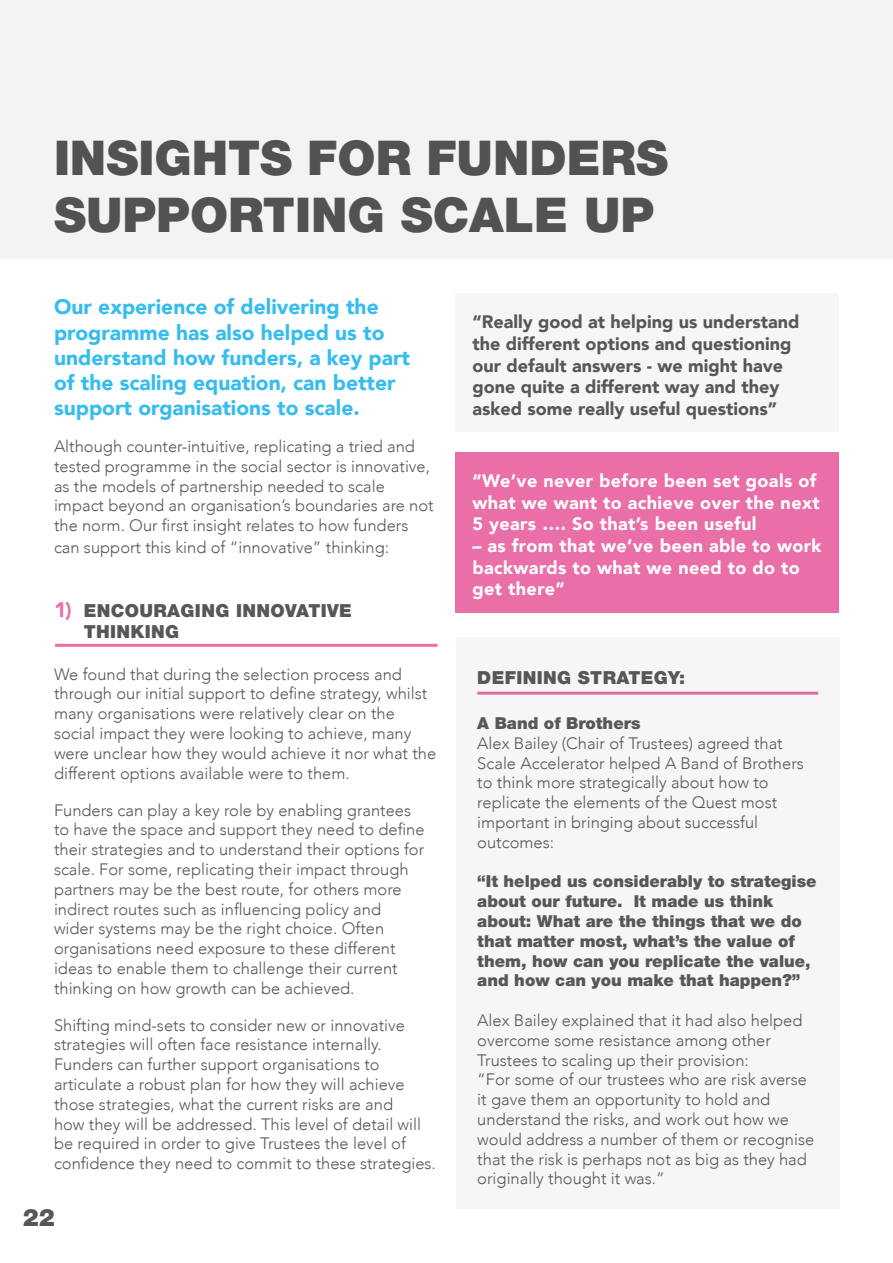
<style>
.page{position:relative;width:893px;height:1263px;background:#fff}
.page>*{position:absolute;margin:0;border:0;box-sizing:border-box;transform-origin:0 0}
.t1{font:900 48px/57.6px "Helvetica Neue LT Std";color:#575756}
.t2{font:900 24px "Helvetica Neue LT Std";color:#575756}
.t3{font:900 21px/25.2px "Avenir";color:#36bcee}
.t4{font:900 18px/21.6px "Avenir";color:#575756}
.t5{font:900 18px/21.6px "Avenir";letter-spacing:.02em;color:#fff}
.t6{font:900 18px/21.6px "Helvetica Neue LT Std";letter-spacing:.02em;color:#575756}
.t7{font:300 16.5px/19.8px "Avenir";color:#575756}
.t8{font:900 16.5px/19.8px "Helvetica Neue LT Std";color:#575756}
.s1{font-family:"Avenir";font-size:21px;color:#ea6ea7}
</style>
<div class="page">
<div style="left:455px;top:293px;width:384px;height:139px;background:#f6f6f6"></div>
<div style="left:455px;top:452px;width:384px;height:160px;background:#ea6ea7"></div>
<hr style="left:55px;top:644px;width:382px;height:3px;background:#ea6ea7">
<div style="left:456px;top:637px;width:383px;height:572px;background:#f6f6f6"></div>
<hr style="left:477px;top:692px;width:341px;height:3px;background:#ea6ea7">
<div style="left:0;top:0;width:893px;height:259px;background:#f3f3f3"></div>
<h1 class="t1" style="left:54px;top:128px;width:616px">INSIGHTS FOR FUNDERS<br>SUPPORTING SCALE UP</h1>
<p class="t3" style="left:54px;top:294px;width:358px">Our experience of delivering the programme has also helped us to understand how funders, a key part of the scaling equation, can better support organisations to scale.</p>
<p class="t7" style="left:54px;top:436px;width:381px">Although counter-intuitive, replicating a tried and tested programme in the social sector is innovative, as the models of partnership needed to scale impact beyond an organisation’s boundaries are not the norm. Our first insight relates to how funders</p>
<p class="t7" style="left:54px;top:537px;width:337px">can support this kind of “innovative” thinking:</p>
<p class="t6" style="left:84px;top:599px;width:270px;text-indent:-30px"><span class="s1">1)</span> ENCOURAGING INNOVATIVE<br>THINKING</p>
<p class="t7" style="left:54px;top:664px;width:384px">We found that during the selection process and through our initial support to define strategy, whilst many organisations were relatively clear on the social impact they were looking to achieve, many were unclear how they would achieve it nor what the different options available were to them.</p>
<p class="t7" style="left:54px;top:800px;width:372px">Funders can play a key role by enabling grantees to have the space and support they need to define their strategies and to understand their options for scale. For some, replicating their impact through partners may be the best route, for others more indirect routes such as influencing policy and wider systems may be the right choice. Often organisations need exposure to these different ideas to enable them to challenge their current thinking on how growth can be achieved.</p>
<p class="t7" style="left:54px;top:1015px;width:383px">Shifting mind-sets to consider new or innovative strategies will often face resistance internally.<br>Funders can further support organisations to articulate a robust plan for how they will achieve those strategies, what the current risks are and<br>how they will be addressed. This level of detail will be required in order to give Trustees the level of confidence they need to commit to these strategies.</p>
<h2 class="t2" style="left:23px;top:1203px;width:34px">22</h2>
<p class="t4" style="left:472px;top:311px;width:329px">“Really good at helping us understand the different options and questioning our default answers - we might have gone quite a different way and they asked some really useful questions”</p>
<p class="t5" style="left:472px;top:470px;width:349px">“We’ve never before been set goals of what we want to achieve over the next<br>5 years …. So that’s been useful</p>
<p class="t5" style="left:472px;top:534px;width:350px">– as from that we’ve been able to work backwards to what we need to do to get there”</p>
<p class="t6" style="left:477px;top:666px;width:209px">DEFINING STRATEGY:</p>
<p class="t8" style="left:477px;top:713px;width:165px">A Band of Brothers</p>
<p class="t7" style="left:477px;top:733px;width:328px">Alex Bailey (Chair of Trustees) agreed that Scale Accelerator helped A Band of Brothers to think more strategically about how to replicate the elements of the Quest most important in bringing about successful outcomes:</p>
<p class="t8" style="left:477px;top:871px;width:341px">“It helped us considerably to strategise about our future. It made us think about: What are the things that we do that matter most, what’s the value of them, how can you replicate the value, and how can you make that happen?”</p>
<p class="t7" style="left:477px;top:1010px;width:338px">Alex Bailey explained that it had also helped overcome some resistance among other Trustees to scaling up their provision:<br>“For some of our trustees who are risk averse it gave them an opportunity to hold and understand the risks, and work out how we would address a number of them or recognise that the risk is perhaps not as big as they had originally thought it was.”</p>
</div>
